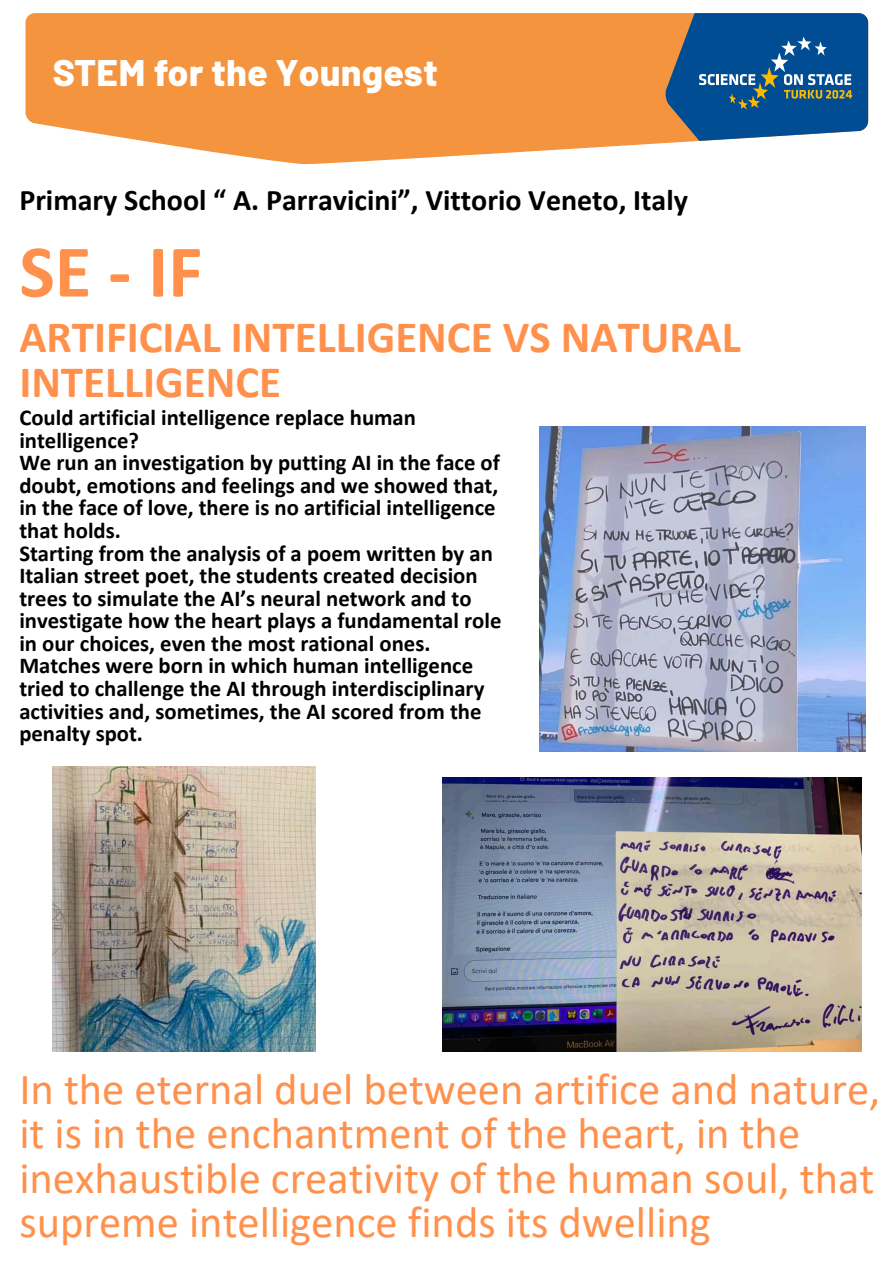
<style>
.page{position:relative;width:893px;height:1263px;background:#fff}
.page>*{position:absolute;margin:0;border:0;box-sizing:border-box;transform-origin:0 0}
.t1{font:700 75px "Calibri";color:#ff914d}
.t2{font:700 45px/45px "Calibri";color:#ff914d}
.t3{font:44.55px/44.4px "Calibri";color:#ff914d}
.t4{font:800 37.12px "Barlow";letter-spacing:.01em;color:#fff}
.t5{font:700 30px "Calibri";color:#000}
.t6{font:700 22.73px/22.6px "Calibri";color:#000}
</style>
<div class="page">
<img style="left:540px;top:426px;width:325px;height:326px">
<img style="left:52px;top:766px;width:264px;height:285px">
<img style="left:442px;top:777px;width:419px;height:274px">
<svg style="left:25px;top:13px;width:639px;height:151px;background:#f59e51"></svg>
<svg style="left:664px;top:13px;width:204px;height:131px;background:#356792"></svg>
<h3 class="t4" style="left:53px;top:45px;width:386px">STEM for the Youngest</h3>
<p class="t5" style="left:19px;top:187px;width:670px">Primary School “ A. Parravicini”, Vittorio Veneto, Italy</p>
<p class="t1" style="left:19px;top:240px;width:185px">SE - IF</p>
<h4 class="t2" style="left:19px;top:318px;width:723px">ARTIFICIAL INTELLIGENCE VS NATURAL<br>INTELLIGENCE</h4>
<p class="t6" style="left:19px;top:408px;width:398px">Could artificial intelligence replace human intelligence?</p>
<p class="t6" style="left:19px;top:453px;width:482px">We run an investigation by putting AI in the face of doubt, emotions and feelings and we showed that, in the face of love, there is no artificial intelligence that holds.</p>
<p class="t6" style="left:19px;top:543px;width:483px">Starting from the analysis of a poem written by an Italian street poet, the students created decision trees to simulate the AI’s neural network and to investigate how the heart plays a fundamental role in our choices, even the most rational ones.</p>
<p class="t6" style="left:19px;top:656px;width:466px">Matches were born in which human intelligence tried to challenge the AI through interdisciplinary activities and, sometimes, the AI scored from the penalty spot.</p>
<p class="t3" style="left:19px;top:1071px;width:862px">In the eternal duel between artifice and nature, it is in the enchantment of the heart, in the inexhaustible creativity of the human soul, that supreme intelligence finds its dwelling</p>
</div>
